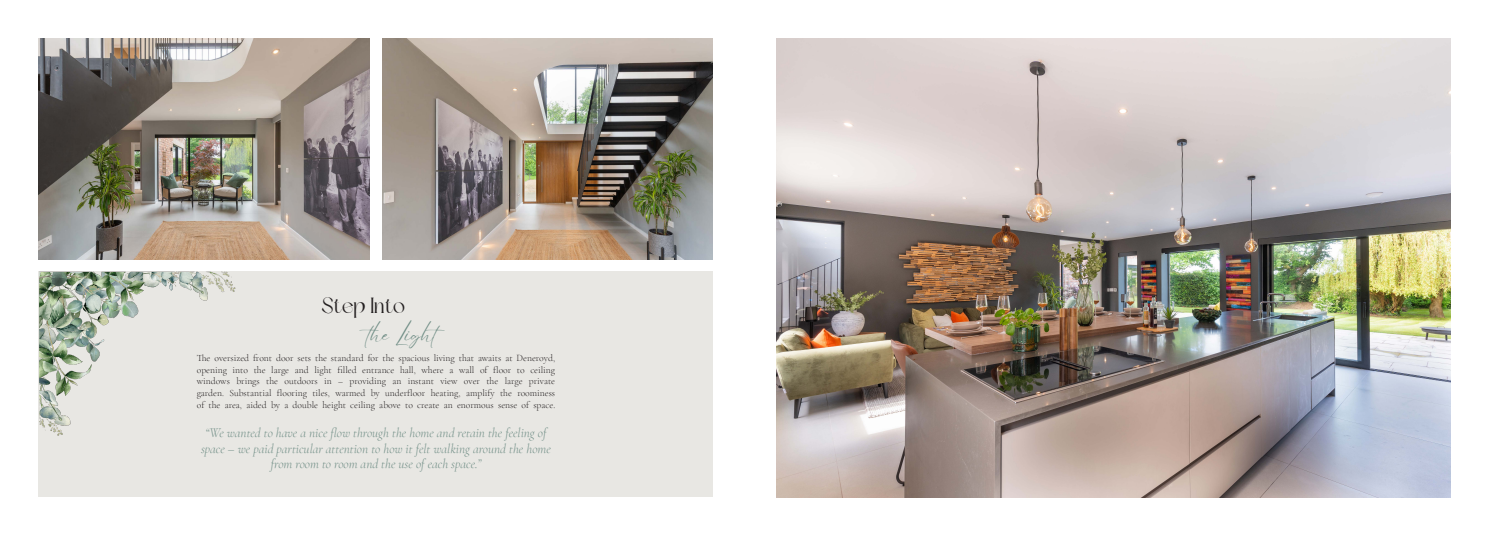
<style>
.page{position:relative;width:1489px;height:536px;background:#fff}
.page>*{position:absolute;margin:0;border:0;box-sizing:border-box;transform-origin:0 0}
.t1{font:21.88px "Dream Avenue";color:#231f20}
.t2{font:19.86px "Eyesome Script";color:#6f8d85}
.t3{font:italic 300 13.12px/15.8px "Cormorant Garamond";color:#6f8d85;text-align:center}
.t4{font:300 9.62px/11.5px "Cormorant Garamond";color:#231f20;text-align:justify}
</style>
<div class="page">
<img style="left:382px;top:39px;width:331px;height:220px">
<div style="left:39px;top:272px;width:674px;height:225px;background:#e8e7e3"></div>
<img style="left:776px;top:39px;width:673px;height:458px">
<img style="left:39px;top:39px;width:331px;height:220px">
<img style="left:39px;top:272px;width:197px;height:164px">
<p class="t1" style="left:321px;top:291px;width:85px">Step Into</p>
<p class="t2" style="left:367px;top:321px;width:87px">the Light</p>
<p class="t4" style="left:197px;top:352px;width:360px">The oversized front door sets the standard for the spacious living that awaits at Deneroyd, opening into the large and light filled entrance hall, where a wall of floor to ceiling windows brings the outdoors in – providing an instant view over the large private garden. Substantial flooring tiles, warmed by underfloor heating, amplify the roominess</p>
<p class="t4" style="left:197px;top:399px;width:360px">of the area, aided by a double height ceiling above to create an enormous sense of space.</p>
<p class="t3" style="left:201px;top:425px;width:351px">“We wanted to have a nice flow through the home and retain the feeling of space – we paid particular attention to how it felt walking around the home from room to room and the use of each space.”</p>
</div>
